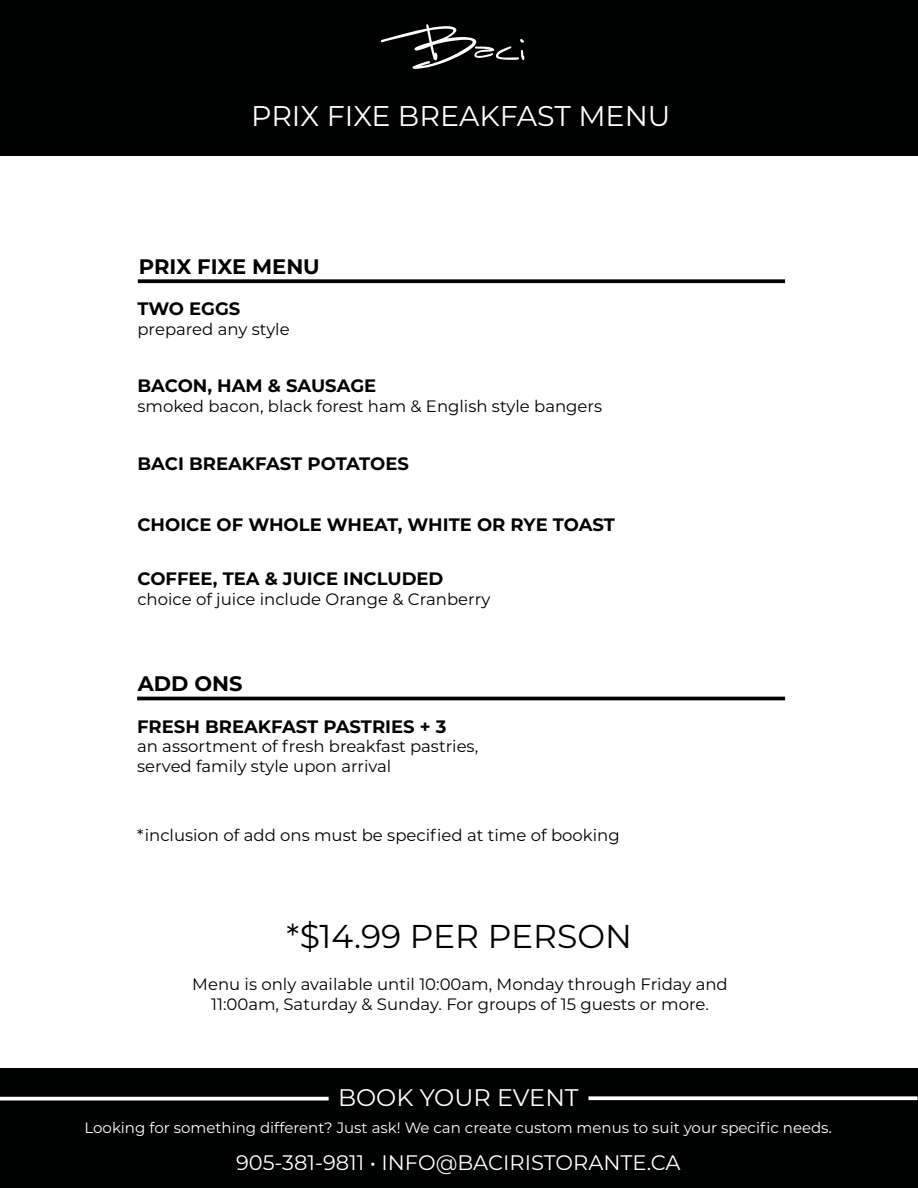
<style>
.page{position:relative;width:918px;height:1188px;background:#fff}
.page>*{position:absolute;margin:0;border:0;box-sizing:border-box;transform-origin:0 0}
.t1{font:33px "Montserrat";color:#000}
.t2{font:28.5px "Montserrat";color:#fff}
.t3{font:24px "Montserrat";color:#fff}
.t4{font:21px "Montserrat";color:#fff}
.t5{font:700 21px "Montserrat";color:#000}
.t6{font:700 18px "Montserrat";color:#000}
.t7{font:16.5px/19.8px "Montserrat";color:#000}
.t8{font:15px "Montserrat";color:#fff}
.s1{font-size:16.5px}
</style>
<div class="page">
<div style="left:0;top:0;width:918px;height:155px;background:#000101"></div>
<svg style="left:138px;top:279px;width:647px;height:4px;background:#161616"></svg>
<hr style="left:137px;top:697px;width:648px;height:3px;background:#000">
<div style="left:0;top:1068px;width:918px;height:120px;background:#000101"></div>
<div style="left:589px;top:1096px;width:329px;height:4px;border:2px solid #fff"></div>
<div style="left:0;top:1097px;width:329px;height:4px;border:2px solid #fff"></div>
<svg style="left:381px;top:24px;width:143px;height:45px"></svg>
<h2 class="t2" style="left:251px;top:96px;width:421px">PRIX FIXE BREAKFAST MENU</h2>
<p class="t5" style="left:139px;top:251px;width:182px">PRIX FIXE MENU</p>
<p class="t6" style="left:137px;top:296px;width:104px">TWO EGGS</p>
<p class="t7" style="left:137px;top:318px;width:154px">prepared any style</p>
<p class="t6" style="left:137px;top:373px;width:240px">BACON, HAM &amp; SAUSAGE</p>
<p class="t7" style="left:137px;top:396px;width:466px">smoked bacon, black forest ham &amp; English style bangers</p>
<p class="t6" style="left:137px;top:450px;width:273px">BACI BREAKFAST POTATOES</p>
<p class="t6" style="left:137px;top:512px;width:479px">CHOICE OF WHOLE WHEAT, WHITE OR RYE TOAST</p>
<p class="t6" style="left:137px;top:566px;width:308px">COFFEE, TEA &amp; JUICE INCLUDED</p>
<p class="t7" style="left:137px;top:588px;width:355px">choice of juice include Orange &amp; Cranberry</p>
<p class="t5" style="left:138px;top:669px;width:106px">ADD ONS</p>
<p class="t6" style="left:137px;top:713px;width:311px">FRESH BREAKFAST PASTRIES + 3</p>
<p class="t7" style="left:137px;top:736px;width:343px">an assortment of fresh breakfast pastries, served family style upon arrival</p>
<p class="t7" style="left:137px;top:825px;width:484px">*inclusion of add ons must be specified at time of booking</p>
<h1 class="t1" style="left:287px;top:914px;width:347px">*$14.99 PER PERSON</h1>
<p class="t7" style="left:192px;top:973px;width:537px;text-align:center">Menu is only available until 10:00am, Monday through Friday and<br>11:00am, Saturday &amp; Sunday. For groups of 15 guests or more.</p>
<h3 class="t3" style="left:338px;top:1081px;width:242px">BOOK YOUR EVENT</h3>
<p class="t8" style="left:85px;top:1117px;width:749px">Looking for something different? Just ask! We can create custom menus to suit your specific needs<span class="s1">.</span></p>
<p class="t4" style="left:236px;top:1148px;width:446px">905-381-9811 • INFO@BACIRISTORANTE.CA</p>
</div>
